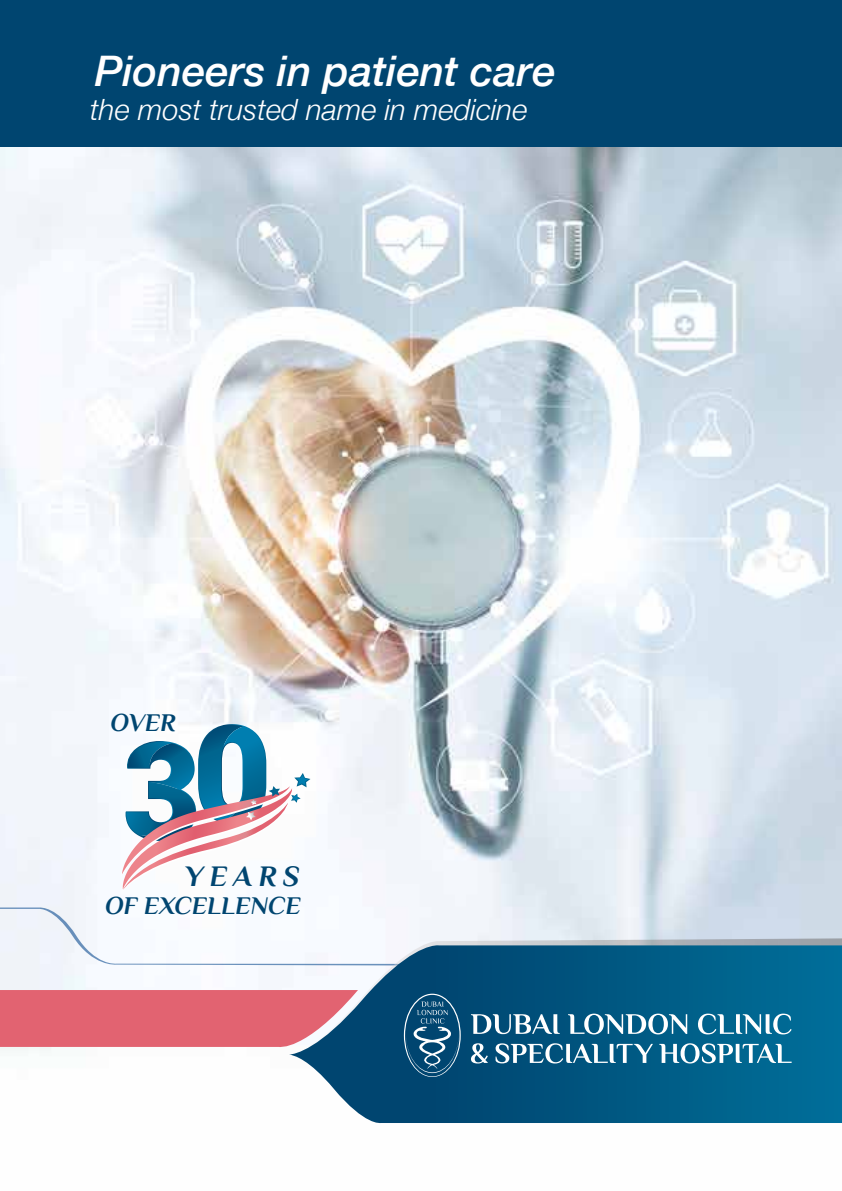
<style>
.page{position:relative;width:842px;height:1191px;background:#fff}
.page>*{position:absolute;margin:0;border:0;box-sizing:border-box;transform-origin:0 0}
.t1{font:italic 500 42.2px "Helvetica Neue";color:#fff}
.t2{font:italic 700 29.8px "Philosopher";letter-spacing:.2em;color:#004570}
.t3{font:italic 300 29.2px "Helvetica Neue";color:#fff}
.t4{font:italic 700 25.4px "Philosopher";color:#004570}
</style>
<div class="page">
<img style="left:0;top:146px;width:842px;height:799px">
<svg style="left:0;top:907px;width:830px;height:38px"></svg>
<svg style="left:364px;top:945px;width:478px;height:178px;background:#005b86"></svg>
<svg style="left:0;top:938px;width:461px;height:179px"></svg>
<svg style="left:471px;top:1014px;width:89px;height:20px"></svg>
<svg style="left:568px;top:1013px;width:119px;height:21px"></svg>
<svg style="left:698px;top:1013px;width:94px;height:21px"></svg>
<svg style="left:471px;top:1043px;width:17px;height:20px"></svg>
<svg style="left:496px;top:1043px;width:157px;height:20px"></svg>
<svg style="left:659px;top:1043px;width:133px;height:20px"></svg>
<div style="left:0;top:0;width:842px;height:146px;background:#004570"></div>
<svg style="left:121px;top:724px;width:189px;height:169px"></svg>
<h1 class="t1" style="left:95px;top:35px;width:463px">Pioneers in patient care</h1>
<p class="t3" style="left:90px;top:86px;width:439px">the most trusted name in medicine</p>
<p class="t4" style="left:111px;top:709px;width:67px">OVER</p>
<p class="t2" style="left:184px;top:860px;width:117px">YEARS</p>
<p class="t4" style="left:105px;top:892px;width:197px">OF EXCELLENCE</p>
</div>
